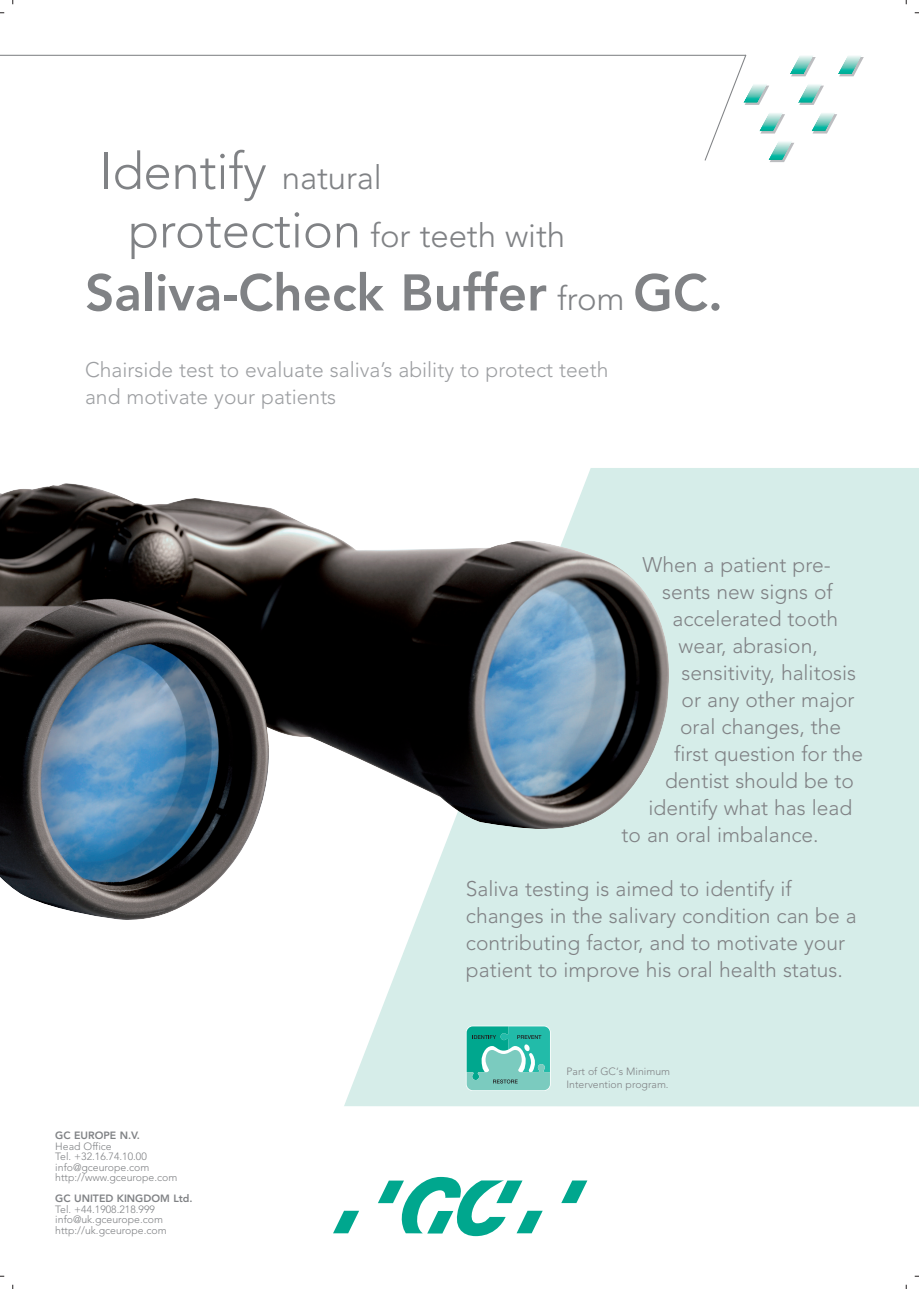
<style>
.page{position:relative;width:919px;height:1289px;background:#fff}
.page>*{position:absolute;margin:0;border:0;box-sizing:border-box;transform-origin:0 0}
.t1{font:800 51px "Avenir LT Std";color:#808285}
.t2{font:300 51px "Avenir LT Std";letter-spacing:-.005em;color:#808285}
.t3{font:300 33px "Avenir LT Std";letter-spacing:-.005em;color:#808285}
.t4{font:300 21px/27px "Avenir LT Std";color:#808285}
.t5{font:300 21px/27px "Avenir LT Std";color:#9d9fa2}
.t6{font:300 10.5px/10.5px "Avenir LT Std";color:#808285}
.t7{font:800 10.5px "Avenir LT Std";color:#808285}
.s1{font-size:33px}
.s2{font-size:51px}
.s3{font-weight:300;font-size:33px}
</style>
<div class="page">
<hr style="left:0;top:55px;width:745px;height:1px;background:#808285">
<svg style="left:703px;top:54px;width:160px;height:108px"></svg>
<svg style="left:562px;top:1180px;width:25px;height:22px"></svg>
<svg style="left:378px;top:1176px;width:164px;height:60px"></svg>
<svg style="left:333px;top:1210px;width:26px;height:23px"></svg>
<div style="left:344px;top:468px;width:574px;height:638px;background:#d6ede9"></div>
<img style="left:0;top:482px;width:669px;height:438px">
<svg style="left:466px;top:1026px;width:84px;height:64px;background:#53bfb0"></svg>
<h1 class="t2" style="left:99px;top:149px;width:284px">Identify <span class="s1">natural</span></h1>
<h2 class="t3" style="left:128px;top:222px;width:438px"><span class="s2">protection</span> for teeth with</h2>
<h1 class="t1" style="left:85px;top:271px;width:639px">Saliva-Check Buffer <span class="s3">from</span> GC.</h1>
<p class="t5" style="left:85px;top:358px;width:524px">Chairside test to evaluate saliva’s ability to protect teeth and motivate your patients</p>
<p class="t4" style="left:642px;top:552px;width:189px">When a patient pre-</p>
<p class="t4" style="left:662px;top:579px;width:172px">sents new signs of</p>
<p class="t4" style="left:672px;top:606px;width:167px">accelerated tooth</p>
<p class="t4" style="left:678px;top:633px;width:141px">wear, abrasion,</p>
<p class="t4" style="left:681px;top:660px;width:176px">sensitivity, halitosis</p>
<p class="t4" style="left:681px;top:687px;width:174px">or any other major</p>
<p class="t4" style="left:680px;top:714px;width:163px">oral changes, the</p>
<p class="t4" style="left:674px;top:741px;width:190px">first question for the</p>
<p class="t4" style="left:665px;top:768px;width:190px">dentist should be to</p>
<p class="t4" style="left:648px;top:795px;width:205px">identify what has lead</p>
<p class="t4" style="left:621px;top:822px;width:198px">to an oral imbalance.</p>
<p class="t4" style="left:466px;top:876px;width:392px">Saliva testing is aimed to identify if changes in the salivary condition can be a contributing factor, and to motivate your patient to improve his oral health status.</p>
<p class="t7" style="left:55px;top:1130px;width:86px">GC EUROPE N.V.</p>
<p class="t6" style="left:55px;top:1141px;width:123px">Head Office<br>Tel. +32.16.74.10.00 info@gceurope.com http://www.gceurope.com</p>
<p class="t7" style="left:55px;top:1193px;width:139px">GC UNITED KINGDOM Ltd.</p>
<p class="t6" style="left:55px;top:1204px;width:113px">Tel. +44.1908.218.999 info@uk.gceurope.com http://uk.gceurope.com</p>
<p class="t6" style="left:566px;top:1066px;width:105px;line-height:12.6px">Part of GC‘s Minimum<br>Intervention program.</p>
</div>
